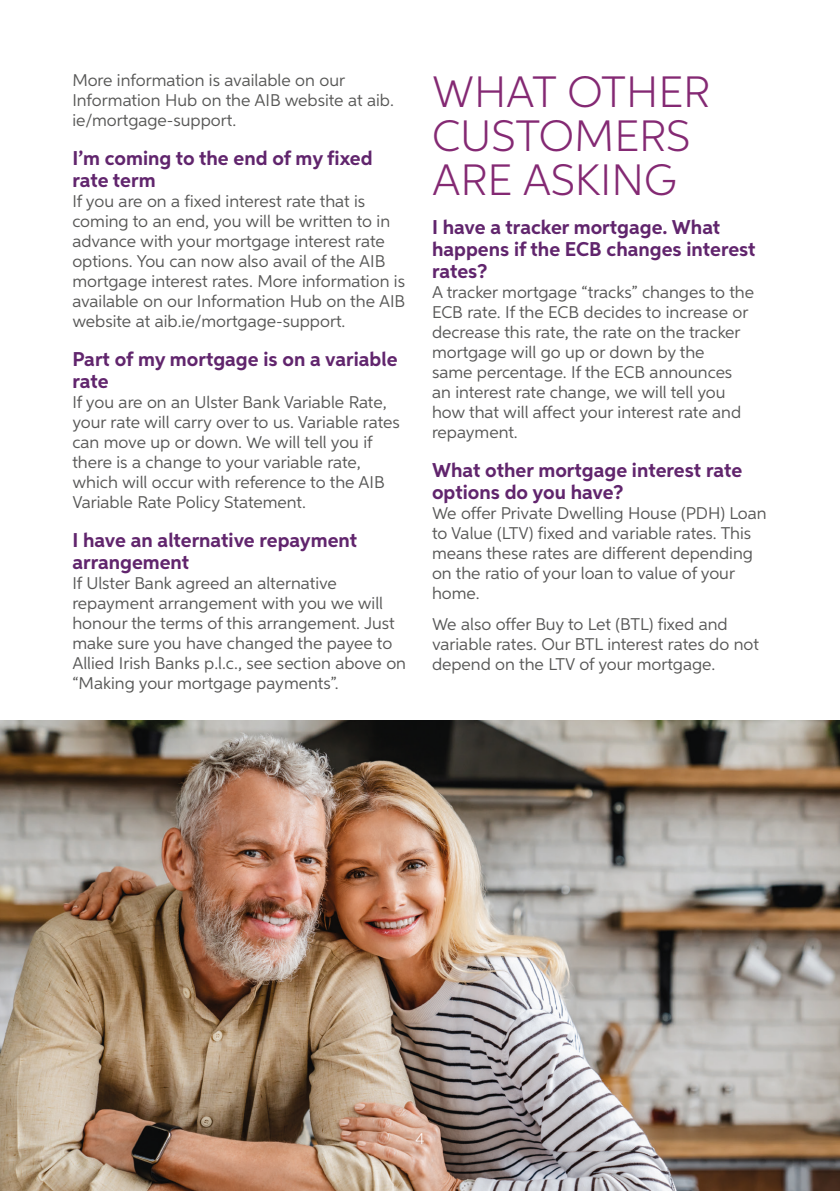
<style>
.page{position:relative;width:840px;height:1191px;background:#fff}
.page>*{position:absolute;margin:0;border:0;box-sizing:border-box;transform-origin:0 0}
.t1{font:300 44px/44px "Aspira";color:#842973}
.t2{font:700 20px/22px "Aspira";color:#61256d}
.t3{font:17px/20px "Aspira";color:#575756}
.t4{font:300 16px "Aspira";color:#fff}
</style>
<div class="page">
<img style="left:0;top:720px;width:839px;height:471px">
<p class="t3" style="left:72px;top:69px;width:323px">More information is available on our<br>Information Hub on the AIB website at aib. ie/mortgage-support.</p>
<p class="t2" style="left:72px;top:147px;width:301px">I’m coming to the end of my fixed rate term</p>
<p class="t3" style="left:72px;top:190px;width:334px">If you are on a fixed interest rate that is coming to an end, you will be written to in advance with your mortgage interest rate options. You can now also avail of the AIB mortgage interest rates. More information is available on our Information Hub on the AIB website at aib.ie/mortgage-support.</p>
<p class="t2" style="left:72px;top:348px;width:326px">Part of my mortgage is on a variable rate</p>
<p class="t3" style="left:72px;top:391px;width:329px">If you are on an Ulster Bank Variable Rate, your rate will carry over to us. Variable rates can move up or down. We will tell you if there is a change to your variable rate, which will occur with reference to the AIB Variable Rate Policy Statement.</p>
<p class="t2" style="left:72px;top:529px;width:286px">I have an alternative repayment arrangement</p>
<p class="t3" style="left:72px;top:572px;width:335px">If Ulster Bank agreed an alternative repayment arrangement with you we will honour the terms of this arrangement. Just make sure you have changed the payee to Allied Irish Banks p.l.c., see section above on “Making your mortgage payments”.</p>
<p class="t1" style="left:432px;top:68px;width:279px">WHAT OTHER<br>CUSTOMERS<br>ARE ASKING</p>
<p class="t2" style="left:432px;top:216px;width:325px">I have a tracker mortgage. What happens if the ECB changes interest rates?</p>
<p class="t3" style="left:432px;top:281px;width:323px">A tracker mortgage “tracks” changes to the ECB rate. If the ECB decides to increase or decrease this rate, the rate on the tracker mortgage will go up or down by the<br>same percentage. If the ECB announces an interest rate change, we will tell you how that will affect your interest rate and repayment.</p>
<p class="t2" style="left:432px;top:459px;width:311px">What other mortgage interest rate options do you have?</p>
<p class="t3" style="left:432px;top:502px;width:336px">We offer Private Dwelling House (PDH) Loan to Value (LTV) fixed and variable rates. This means these rates are different depending on the ratio of your loan to value of your home.</p>
<p class="t3" style="left:432px;top:614px;width:328px">We also offer Buy to Let (BTL) fixed and variable rates. Our BTL interest rates do not depend on the LTV of your mortgage.</p>
<p class="t4" style="left:415px;top:1128px;width:10px">4</p>
</div>
